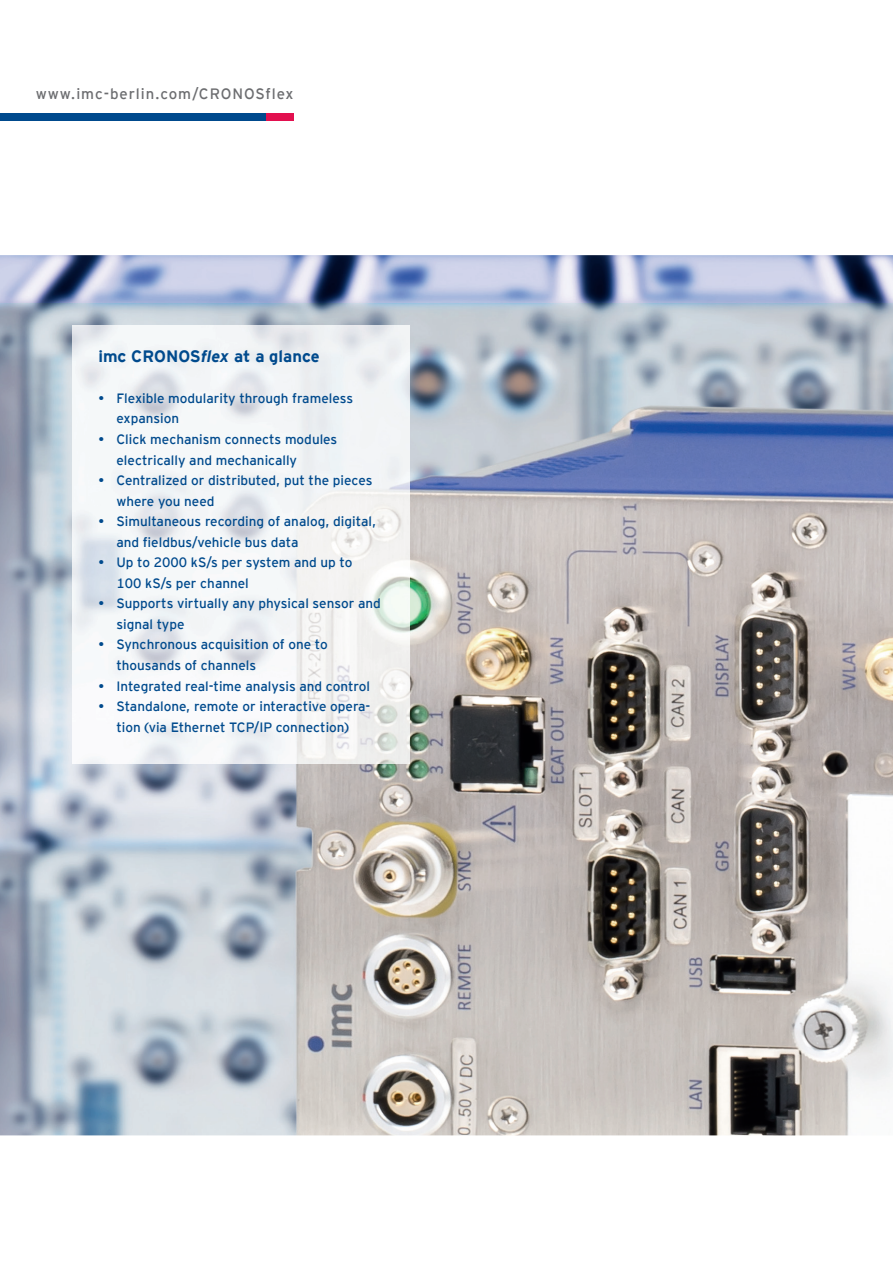
<style>
.page{position:relative;width:893px;height:1263px;background:#fff}
.page>*{position:absolute;margin:0;border:0;box-sizing:border-box;transform-origin:0 0}
.t1{font:700 16.5px "Interstate";color:#004a8d}
.t2{font:15px "Interstate";letter-spacing:.06em;color:#6c6d70}
.t3{font:13.5px/20.5px "Interstate";color:#004a8d}
.s1{font-style:italic}
</style>
<div class="page">
<div style="left:0;top:113px;width:270px;height:7px;background:#004a8d"></div>
<div style="left:266px;top:113px;width:28px;height:7px;background:#e2104f"></div>
<img style="left:0;top:255px;width:893px;height:880px">
<img style="left:73px;top:325px;width:337px;height:439px">
<p class="t2" style="left:36px;top:86px;width:259px">www.imc-berlin.com/CRONOSflex</p>
<p class="t1" style="left:98px;top:347px;width:223px">imc CRONOS<span class="s1">flex</span> at a glance</p>
<p class="t3" style="left:116px;top:388px;width:238px;text-indent:-18px">• Flexible modularity through frameless expansion</p>
<p class="t3" style="left:116px;top:429px;width:222px;text-indent:-18px">• Click mechanism connects modules electrically and mechanically</p>
<p class="t3" style="left:116px;top:470px;width:258px;text-indent:-18px">• Centralized or distributed, put the pieces where you need</p>
<p class="t3" style="left:116px;top:511px;width:261px;text-indent:-18px">• Simultaneous recording of analog, digital, and fieldbus/vehicle bus data</p>
<p class="t3" style="left:116px;top:552px;width:238px;text-indent:-18px">• Up to 2000 kS/s per system and up to<br>100 kS/s per channel</p>
<p class="t3" style="left:116px;top:593px;width:266px;text-indent:-18px">• Supports virtually any physical sensor and signal type</p>
<p class="t3" style="left:116px;top:634px;width:213px;text-indent:-18px">• Synchronous acquisition of one to thousands of channels</p>
<p class="t3" style="left:98px;top:675px;width:273px">• Integrated real-time analysis and control</p>
<p class="t3" style="left:98px;top:696px;width:273px;text-align:center">• Standalone, remote or interactive opera&shy;tion (via Ethernet TCP/IP connection)</p>
</div>
